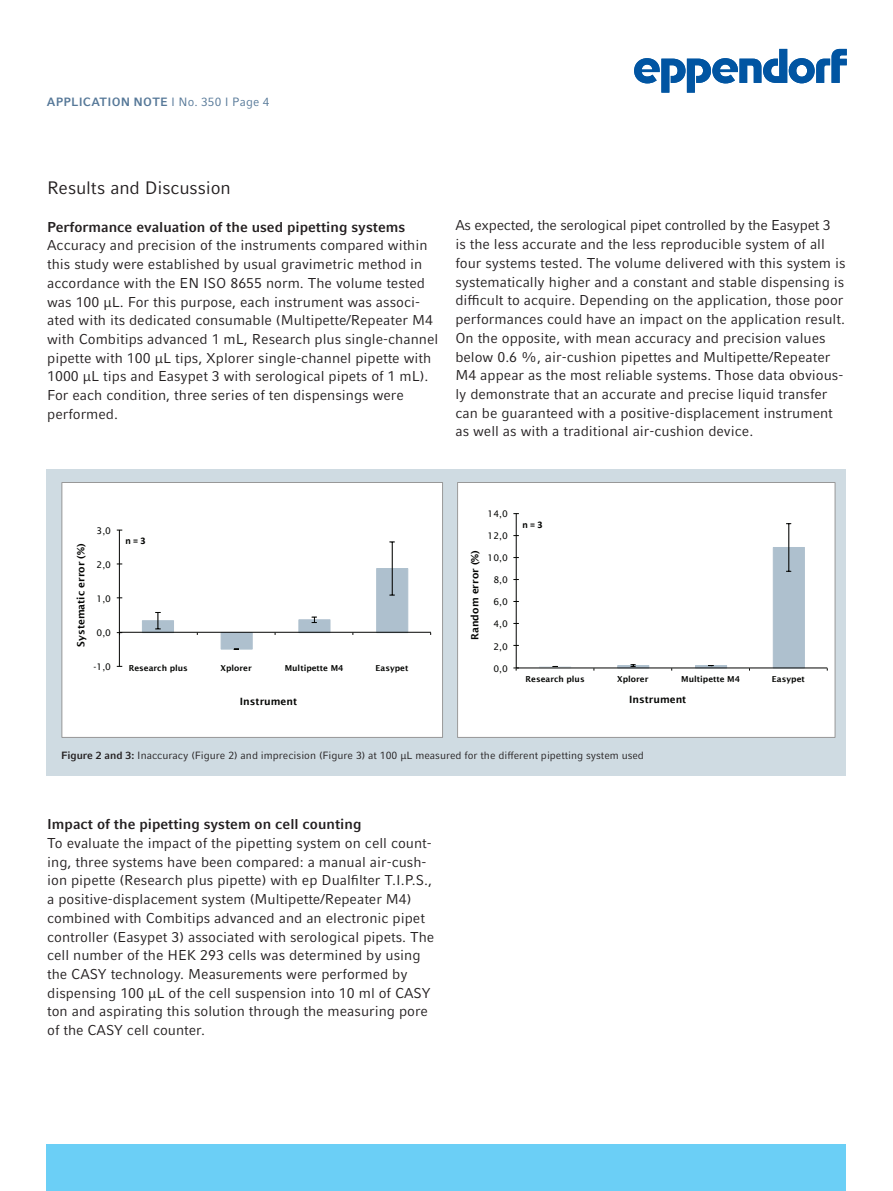
<style>
.page{position:relative;width:893px;height:1191px;background:#fff}
.page>*{position:absolute;margin:0;border:0;box-sizing:border-box;transform-origin:0 0}
.t1{font:18px "Compatil Factfor Eppendorf";letter-spacing:-.005em;color:#231f20}
.t2{font:14.25px/18.8px "Compatil Factfor Eppendorf";color:#231f20}
.t3{font:700 14.25px "Compatil Factfor Eppendorf";color:#231f20}
.t4{font:700 12px "Compatil Factfor Eppendorf";letter-spacing:.015em;color:#567898}
.t5{font:10.5px "Compatil Factfor Eppendorf";color:#231f20}
.t6{font:600 10.05px "Lucida Sans";color:#040503}
.t7{font:700 10.05px "Calibri";color:#040503}
.t8{font:9.15px "Lucida Sans";color:#040503}
.t9{font:600 8.25px "Lucida Sans";color:#040503}
.s1{font-weight:400}
.s2{font-weight:700}
</style>
<div class="page">
<div style="left:47px;top:1144px;width:799px;height:47px;background:#6bcff6"></div>
<svg style="left:634px;top:49px;width:213px;height:44px"></svg>
<div style="left:47px;top:469px;width:799px;height:307px;background:#cfdbe2"></div>
<div style="left:62px;top:482px;width:381px;height:255px;background:#fff"></div>
<hr style="left:119px;top:530px;width:1px;height:136px;background:#040503">
<hr style="left:119px;top:632px;width:312px;height:1px;background:#040503">
<svg style="left:141px;top:541px;width:268px;height:109px"></svg>
<div style="left:61px;top:482px;width:382px;height:256px;border:1px solid #989898"></div>
<div style="left:458px;top:482px;width:377px;height:255px;background:#fff"></div>
<div style="left:539px;top:666px;width:32px;height:2px;border:1px solid #e7edf1"></div>
<hr style="left:516px;top:513px;width:1px;height:155px;background:#040503">
<hr style="left:516px;top:667px;width:311px;height:1px;background:#040503">
<svg style="left:513px;top:667px;width:6px;height:3px"></svg>
<svg style="left:617px;top:523px;width:188px;height:147px"></svg>
<div style="left:457px;top:482px;width:378px;height:256px;border:1px solid #989898"></div>
<p class="t4" style="left:47px;top:95px;width:224px">APPLICATION NOTE <span class="s1">I No. 350 I Page 4</span></p>
<p class="t1" style="left:47px;top:177px;width:185px">Results and Discussion</p>
<p class="t3" style="left:47px;top:218px;width:359px">Performance evaluation of the used pipetting systems</p>
<p class="t2" style="left:47px;top:236px;width:393px">Accuracy and precision of the instruments compared within this study were established by usual gravimetric method in accordance with the EN ISO 8655 norm. The volume tested was 100 µL. For this purpose, each instrument was associ&shy;ated with its dedicated consumable (Multipette/Repeater M4 with Combitips advanced 1 mL, Research plus single-channel pipette with 100 µL tips, Xplorer single-channel pipette with 1000 µL tips and Easypet 3 with serological pipets of 1 mL).<br>For each condition, three series of ten dispensings were performed.</p>
<p class="t2" style="left:455px;top:216px;width:392px">As expected, the serological pipet controlled by the Easypet 3<br>is the less accurate and the less reproducible system of all four systems tested. The volume delivered with this system is systematically higher and a constant and stable dispensing is difficult to acquire. Depending on the application, those poor performances could have an impact on the application result.<br>On the opposite, with mean accuracy and precision values below 0.6 %, air-cushion pipettes and Multipette/Repeater M4 appear as the most reliable systems. Those data obvious&shy;ly demonstrate that an accurate and precise liquid transfer can be guaranteed with a positive-displacement instrument as well as with a traditional air-cushion device.</p>
<p class="t6" style="left:75px;top:647px;width:105px;rotate:-90deg">Systematic error (%)</p>
<p class="t8" style="left:97px;top:525px;width:16px">3,0</p>
<p class="t8" style="left:97px;top:559px;width:16px">2,0</p>
<p class="t8" style="left:97px;top:593px;width:16px">1,0</p>
<p class="t8" style="left:97px;top:627px;width:16px">0,0</p>
<p class="t8" style="left:94px;top:661px;width:19px">-1,0</p>
<p class="t7" style="left:125px;top:534px;width:22px">n = 3</p>
<p class="t9" style="left:129px;top:663px;width:61px">Research plus</p>
<p class="t9" style="left:221px;top:663px;width:33px">Xplorer</p>
<p class="t9" style="left:285px;top:663px;width:60px">Multipette M4</p>
<p class="t9" style="left:376px;top:663px;width:34px">Easypet</p>
<p class="t6" style="left:240px;top:696px;width:59px">Instrument</p>
<p class="t6" style="left:469px;top:640px;width:91px;rotate:-90deg">Random error (%)</p>
<p class="t8" style="left:488px;top:508px;width:22px">14,0</p>
<p class="t8" style="left:488px;top:530px;width:22px">12,0</p>
<p class="t8" style="left:488px;top:553px;width:22px">10,0</p>
<p class="t8" style="left:493px;top:575px;width:16px">8,0</p>
<p class="t8" style="left:493px;top:597px;width:16px">6,0</p>
<p class="t8" style="left:493px;top:619px;width:16px">4,0</p>
<p class="t8" style="left:493px;top:641px;width:16px">2,0</p>
<p class="t8" style="left:493px;top:663px;width:16px">0,0</p>
<p class="t7" style="left:522px;top:518px;width:22px">n = 3</p>
<p class="t9" style="left:525px;top:674px;width:61px">Research plus</p>
<p class="t9" style="left:617px;top:674px;width:33px">Xplorer</p>
<p class="t9" style="left:681px;top:674px;width:60px">Multipette M4</p>
<p class="t9" style="left:772px;top:674px;width:34px">Easypet</p>
<p class="t6" style="left:629px;top:694px;width:59px">Instrument</p>
<p class="t5" style="left:61px;top:749px;width:584px"><span class="s2">Figure 2 and 3:</span> Inaccuracy (Figure 2) and imprecision (Figure 3) at 100 µL measured for the different pipetting system used</p>
<p class="t3" style="left:47px;top:816px;width:316px">Impact of the pipetting system on cell counting</p>
<p class="t2" style="left:47px;top:833px;width:389px">To evaluate the impact of the pipetting system on cell count&shy;ing, three systems have been compared: a manual air-cush&shy;ion pipette (Research plus pipette) with ep Dualfilter T.I.P.S., a positive-displacement system (Multipette/Repeater M4) combined with Combitips advanced and an electronic pipet controller (Easypet 3) associated with serological pipets. The cell number of the HEK 293 cells was determined by using the CASY technology. Measurements were performed by dispensing 100 µL of the cell suspension into 10 ml of CASY ton and aspirating this solution through the measuring pore of the CASY cell counter.</p>
</div>
